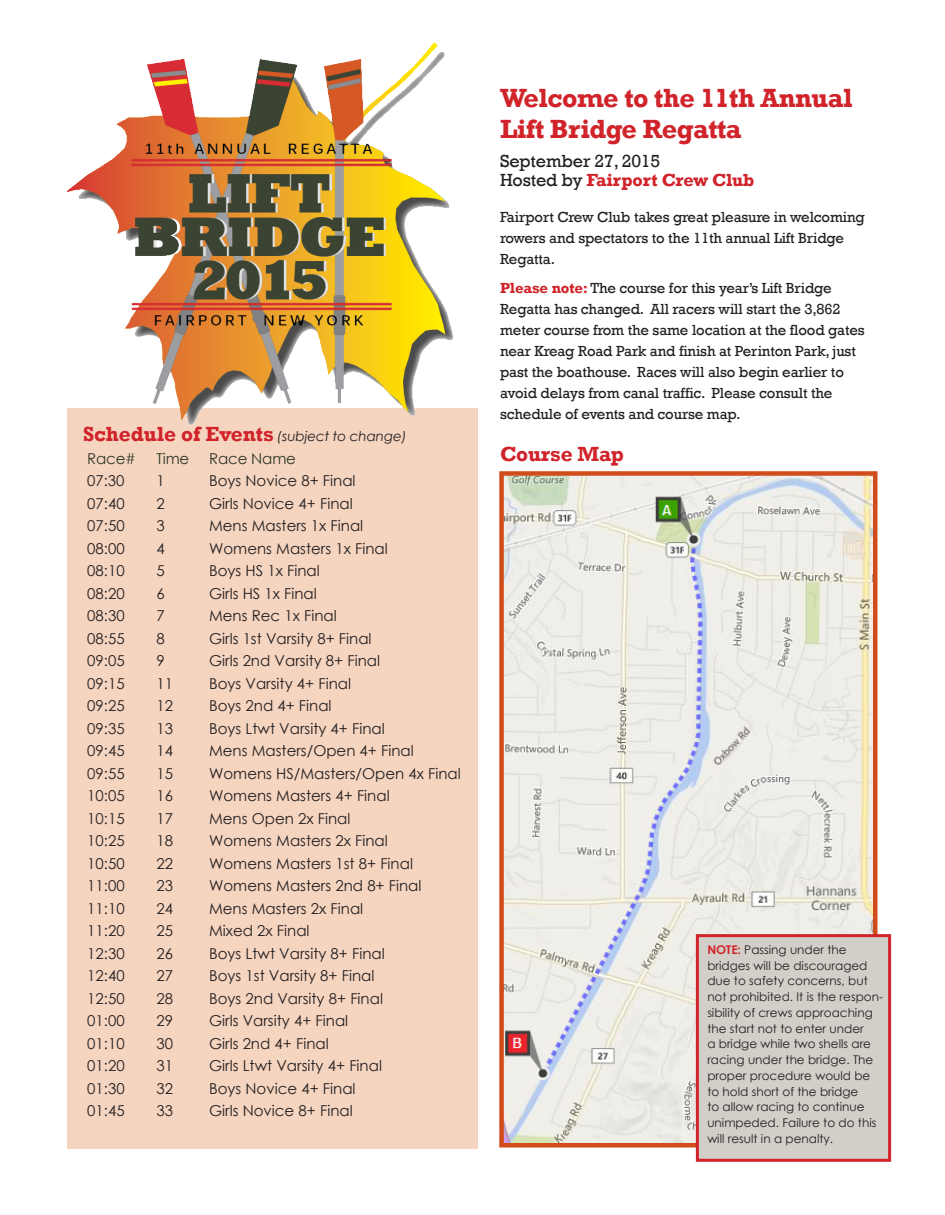
<style>
.page{position:relative;width:945px;height:1215px;background:#fff}
.page>*{position:absolute;margin:0;border:0;box-sizing:border-box;transform-origin:0 0}
.t1{font:700 27px "Rockwell";letter-spacing:-.02em;color:#d1232a}
.t2{font:700 21px "Rockwell";letter-spacing:-.01em;color:#d1232a}
.t3{font:700 18px "Rockwell";letter-spacing:-.01em;color:#d1232a}
.t4{font:18px "Rockwell";letter-spacing:-.01em;color:#231f20}
.t5{font:15px "Century Gothic";color:#231f20}
.t6{font:15px/21px "Rockwell";letter-spacing:-.01em;color:#231f20}
.t7{font:15px "Century Gothic";letter-spacing:-.01em;color:#2e3828}
.t8{font:italic 13.5px "Century Gothic";letter-spacing:-.005em;color:#231f20}
.t9{font:12px/15.8px "Century Gothic";color:#231f20}
.s1{font-family:"Rockwell";font-weight:700;font-style:normal;font-size:21px;color:#d1232a}
.s2{font-weight:400;color:#231f20}
.s3{font-weight:700;color:#d1232a}
</style>
<div class="page">
<img style="left:504px;top:476px;width:369px;height:667px">
<div style="left:499px;top:471px;width:379px;height:677px;border:4px solid #d04d1b"></div>
<div style="left:68px;top:408px;width:410px;height:741px;background:#f5d4c0"></div>
<img style="left:68px;top:42px;width:385px;height:383px">
<div style="left:696px;top:934px;width:195px;height:228px;background:#d2cec8;border:3px solid #d1232a"></div>
<p class="t8" style="left:83px;top:427px;width:325px"><span class="s1">Schedule of Events</span> (subject to change)</p>
<p class="t7" style="left:87px;top:448px;width:51px">Race#</p>
<p class="t7" style="left:157px;top:448px;width:34px">Time</p>
<p class="t7" style="left:209px;top:448px;width:88px">Race Name</p>
<p class="t5" style="left:87px;top:470px;width:39px">07:30</p>
<p class="t5" style="left:157px;top:470px;width:10px">1</p>
<p class="t5" style="left:209px;top:470px;width:148px">Boys Novice 8+ Final</p>
<p class="t5" style="left:87px;top:493px;width:39px">07:40</p>
<p class="t5" style="left:157px;top:493px;width:10px">2</p>
<p class="t5" style="left:209px;top:493px;width:145px">Girls Novice 4+ Final</p>
<p class="t5" style="left:87px;top:515px;width:39px">07:50</p>
<p class="t5" style="left:157px;top:515px;width:10px">3</p>
<p class="t5" style="left:209px;top:515px;width:156px">Mens Masters 1x Final</p>
<p class="t5" style="left:87px;top:538px;width:39px">08:00</p>
<p class="t5" style="left:157px;top:538px;width:10px">4</p>
<p class="t5" style="left:209px;top:538px;width:180px">Womens Masters 1x Final</p>
<p class="t5" style="left:87px;top:560px;width:39px">08:10</p>
<p class="t5" style="left:157px;top:560px;width:10px">5</p>
<p class="t5" style="left:209px;top:560px;width:112px">Boys HS 1x Final</p>
<p class="t5" style="left:87px;top:583px;width:39px">08:20</p>
<p class="t5" style="left:157px;top:583px;width:10px">6</p>
<p class="t5" style="left:209px;top:583px;width:109px">Girls HS 1x Final</p>
<p class="t5" style="left:87px;top:605px;width:39px">08:30</p>
<p class="t5" style="left:157px;top:605px;width:10px">7</p>
<p class="t5" style="left:209px;top:605px;width:129px">Mens Rec 1x Final</p>
<p class="t5" style="left:87px;top:628px;width:39px">08:55</p>
<p class="t5" style="left:157px;top:628px;width:10px">8</p>
<p class="t5" style="left:209px;top:628px;width:164px">Girls 1st Varsity 8+ Final</p>
<p class="t5" style="left:87px;top:650px;width:39px">09:05</p>
<p class="t5" style="left:157px;top:650px;width:10px">9</p>
<p class="t5" style="left:209px;top:650px;width:173px">Girls 2nd Varsity 8+ Final</p>
<p class="t5" style="left:87px;top:673px;width:39px">09:15</p>
<p class="t5" style="left:157px;top:673px;width:18px">11</p>
<p class="t5" style="left:209px;top:673px;width:144px">Boys Varsity 4+ Final</p>
<p class="t5" style="left:87px;top:695px;width:39px">09:25</p>
<p class="t5" style="left:157px;top:695px;width:18px">12</p>
<p class="t5" style="left:209px;top:695px;width:124px">Boys 2nd 4+ Final</p>
<p class="t5" style="left:87px;top:718px;width:39px">09:35</p>
<p class="t5" style="left:157px;top:718px;width:18px">13</p>
<p class="t5" style="left:209px;top:718px;width:177px">Boys Ltwt Varsity 4+ Final</p>
<p class="t5" style="left:87px;top:740px;width:39px">09:45</p>
<p class="t5" style="left:157px;top:740px;width:18px">14</p>
<p class="t5" style="left:209px;top:740px;width:206px">Mens Masters/Open 4+ Final</p>
<p class="t5" style="left:87px;top:763px;width:39px">09:55</p>
<p class="t5" style="left:157px;top:763px;width:18px">15</p>
<p class="t5" style="left:209px;top:763px;width:253px">Womens HS/Masters/Open 4x Final</p>
<p class="t5" style="left:87px;top:785px;width:39px">10:05</p>
<p class="t5" style="left:157px;top:785px;width:18px">16</p>
<p class="t5" style="left:209px;top:785px;width:182px">Womens Masters 4+ Final</p>
<p class="t5" style="left:87px;top:808px;width:39px">10:15</p>
<p class="t5" style="left:157px;top:808px;width:18px">17</p>
<p class="t5" style="left:209px;top:808px;width:143px">Mens Open 2x Final</p>
<p class="t5" style="left:87px;top:830px;width:39px">10:25</p>
<p class="t5" style="left:157px;top:830px;width:18px">18</p>
<p class="t5" style="left:209px;top:830px;width:180px">Womens Masters 2x Final</p>
<p class="t5" style="left:87px;top:853px;width:39px">10:50</p>
<p class="t5" style="left:157px;top:853px;width:18px">22</p>
<p class="t5" style="left:209px;top:853px;width:205px">Womens Masters 1st 8+ Final</p>
<p class="t5" style="left:87px;top:875px;width:39px">11:00</p>
<p class="t5" style="left:157px;top:875px;width:18px">23</p>
<p class="t5" style="left:209px;top:875px;width:214px">Womens Masters 2nd 8+ Final</p>
<p class="t5" style="left:87px;top:898px;width:39px">11:10</p>
<p class="t5" style="left:157px;top:898px;width:18px">24</p>
<p class="t5" style="left:209px;top:898px;width:156px">Mens Masters 2x Final</p>
<p class="t5" style="left:87px;top:920px;width:39px">11:20</p>
<p class="t5" style="left:157px;top:920px;width:18px">25</p>
<p class="t5" style="left:209px;top:920px;width:102px">Mixed 2x Final</p>
<p class="t5" style="left:87px;top:943px;width:39px">12:30</p>
<p class="t5" style="left:157px;top:943px;width:18px">26</p>
<p class="t5" style="left:209px;top:943px;width:177px">Boys Ltwt Varsity 8+ Final</p>
<p class="t5" style="left:87px;top:965px;width:39px">12:40</p>
<p class="t5" style="left:157px;top:965px;width:18px">27</p>
<p class="t5" style="left:209px;top:965px;width:167px">Boys 1st Varsity 8+ Final</p>
<p class="t5" style="left:87px;top:988px;width:39px">12:50</p>
<p class="t5" style="left:157px;top:988px;width:18px">28</p>
<p class="t5" style="left:209px;top:988px;width:175px">Boys 2nd Varsity 8+ Final</p>
<p class="t5" style="left:87px;top:1010px;width:39px">01:00</p>
<p class="t5" style="left:157px;top:1010px;width:18px">29</p>
<p class="t5" style="left:209px;top:1010px;width:141px">Girls Varsity 4+ Final</p>
<p class="t5" style="left:87px;top:1033px;width:39px">01:10</p>
<p class="t5" style="left:157px;top:1033px;width:18px">30</p>
<p class="t5" style="left:209px;top:1033px;width:121px">Girls 2nd 4+ Final</p>
<p class="t5" style="left:87px;top:1055px;width:39px">01:20</p>
<p class="t5" style="left:157px;top:1055px;width:18px">31</p>
<p class="t5" style="left:209px;top:1055px;width:174px">Girls Ltwt Varsity 4+ Final</p>
<p class="t5" style="left:87px;top:1078px;width:39px">01:30</p>
<p class="t5" style="left:157px;top:1078px;width:18px">32</p>
<p class="t5" style="left:209px;top:1078px;width:148px">Boys Novice 4+ Final</p>
<p class="t5" style="left:87px;top:1100px;width:39px">01:45</p>
<p class="t5" style="left:157px;top:1100px;width:18px">33</p>
<p class="t5" style="left:209px;top:1100px;width:145px">Girls Novice 8+ Final</p>
<p class="t1" style="left:500px;top:81px;width:354px">Welcome to the 11th Annual</p>
<p class="t1" style="left:500px;top:113px;width:243px">Lift Bridge Regatta</p>
<p class="t4" style="left:500px;top:150px;width:162px">September 27, 2015</p>
<p class="t3" style="left:500px;top:169px;width:256px"><span class="s2">Hosted by</span> Fairport Crew Club</p>
<p class="t6" style="left:500px;top:207px;width:366px">Fairport Crew Club takes great pleasure in welcoming rowers and spectators to the 11th annual Lift Bridge<br>Regatta.</p>
<p class="t6" style="left:500px;top:278px;width:333px"><span class="s3">Please note:</span> The course for this year’s Lift Bridge</p>
<p class="t6" style="left:500px;top:299px;width:366px">Regatta has changed. All racers will start the 3,862 meter course from the same location at the flood gates near Kreag Road Park and finish at Perinton Park, just past the boathouse. Races will also begin earlier to avoid delays from canal traffic. Please consult the schedule of events and course map.</p>
<p class="t2" style="left:500px;top:441px;width:125px">Course Map</p>
<p class="t9" style="left:707px;top:942px;width:177px"><span class="s3">NOTE:</span> Passing under the bridges will be discouraged due to safety concerns, but not prohibited. It is the respon&shy;sibility of crews approaching the start not to enter under<br>a bridge while two shells are racing under the bridge. The proper procedure would be to hold short of the bridge<br>to allow racing to continue unimpeded. Failure to do this will result in a penalty.</p>
</div>
